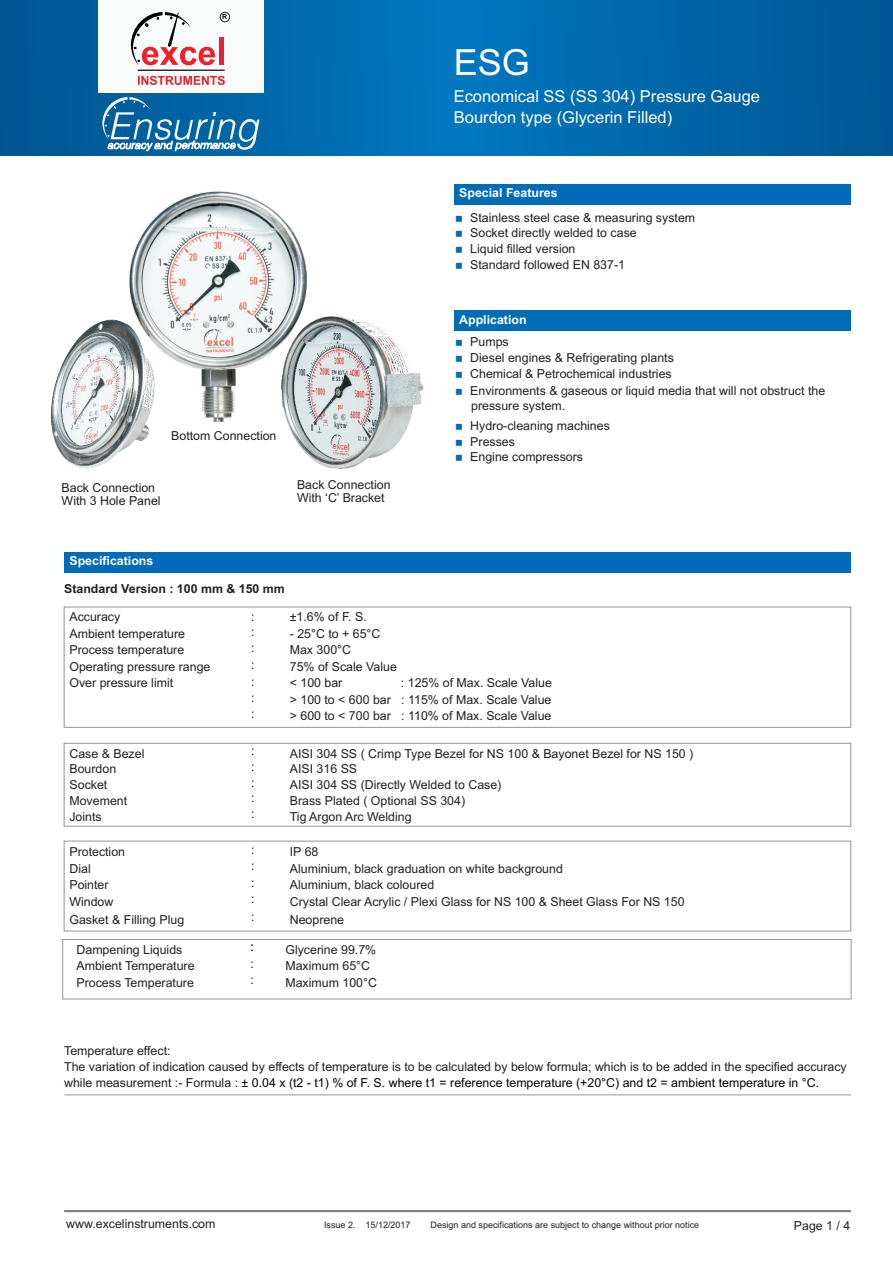
<style>
.page{position:relative;width:893px;height:1263px;background:#fff}
.page>*{position:absolute;margin:0;border:0;box-sizing:border-box;transform-origin:0 0}
.t1{font:36px "Arial";color:#fff}
.t2{font:16.5px/20.5px "Arial";color:#fff}
.t3{font:12.45px "Arial";color:#231f20}
.t4{font:12.3px/16.5px "Arial";color:#231f20}
.t5{font:700 12.3px "Arial";color:#fff}
.t6{font:700 12.3px "Arial";color:#231f20}
.t7{font:9px "Arial";color:#231f20}
.t8{font:700 6.9px "Arial";color:#010303}
.s1{color:#040504}
</style>
<div class="page">
<div style="left:454px;top:184px;width:397px;height:20px;background:#006bb6"></div>
<div style="left:454px;top:310px;width:397px;height:20px;background:#006bb6"></div>
<div style="left:64px;top:552px;width:787px;height:20px;background:#006bb6"></div>
<div style="left:64px;top:607px;width:787px;height:121px;border:1px solid #939598"></div>
<div style="left:64px;top:743px;width:787px;height:83px;border:1px solid #939598"></div>
<div style="left:62px;top:939px;width:789px;height:60px;border:1px solid #939598"></div>
<hr style="left:64px;top:1094px;width:787px;height:1px;background:#939598">
<hr style="left:64px;top:1210px;width:787px;height:2px;background:#808285">
<div style="left:64px;top:841px;width:787px;height:90px;border:1px solid #939598"></div>
<svg style="left:0;top:0;width:893px;height:156px;background:#0066a9"></svg>
<div style="left:99px;top:0;width:165px;height:93px;background:#f9fafa"></div>
<div style="left:219px;top:37px;width:5px;height:28px;background:#eb1f3a"></div>
<svg style="left:131px;top:12px;width:84px;height:54px"></svg>
<hr style="left:138px;top:70px;width:87px;height:1px;background:#040808">
<svg style="left:138px;top:76px;width:87px;height:9px"></svg>
<svg style="left:102px;top:97px;width:157px;height:58px;background:#2f7fb3"></svg>
<img style="left:129px;top:191px;width:177px;height:231px">
<img style="left:282px;top:317px;width:141px;height:151px">
<img style="left:52px;top:320px;width:102px;height:148px">
<div style="left:220px;top:12px;width:10px;height:10px;border:1px solid #231f20;border-radius:50%"></div>
<p class="t8" style="left:222px;top:14px;width:6px">R</p>
<p class="t4" style="left:171px;top:429px;width:107px">Bottom Connection</p>
<p class="t4" style="left:62px;top:480px;width:95px">Back Connection</p>
<p class="t3" style="left:62px;top:495px;width:101px">With 3 Hole Panel</p>
<p class="t5" style="left:69px;top:556px;width:85px">Specifications</p>
<p class="t4" style="left:297px;top:477px;width:95px">Back Connection</p>
<p class="t3" style="left:297px;top:493px;width:89px">With ‘C’ Bracket</p>
<h1 class="t1" style="left:454px;top:48px;width:78px">ESG</h1>
<h2 class="t2" style="left:454px;top:88px;width:308px">Economical SS (SS 304) Pressure Gauge<br>Bourdon type (Glycerin Filled)</h2>
<p class="t5" style="left:459px;top:189px;width:100px">Special Features</p>
<p class="t4" style="left:470px;top:211px;width:226px;line-height:15.8px">Stainless steel case &amp; measuring system<br>Socket directly welded to case<br>Liquid filled version<br>Standard followed EN 837-1</p>
<p class="t5" style="left:459px;top:315px;width:69px">Application</p>
<p class="t4" style="left:470px;top:335px;width:40px">Pumps</p>
<p class="t4" style="left:470px;top:351px;width:205px;line-height:15.8px">Diesel engines &amp; Refrigerating plants<br>Chemical &amp; Petrochemical industries</p>
<p class="t4" style="left:470px;top:384px;width:356px;line-height:15.8px">Environments &amp; gaseous or liquid media that will not obstruct the pressure system.</p>
<p class="t4" style="left:470px;top:419px;width:141px;line-height:15.8px">Hydro-cleaning machines<br>Presses<br>Engine compressors</p>
<p class="t6" style="left:64px;top:584px;width:222px">Standard Version : 100 mm &amp; 150 mm</p>
<p class="t4" style="left:69px;top:610px;width:143px">Accuracy<br>Ambient temperature<br>Process temperature<br>Operating pressure range<br>Over pressure limit</p>
<p class="t4" style="left:290px;top:610px;width:78px">±1.6% of F. S.</p>
<p class="t4" style="left:251px;top:611px;width:5px;line-height:14.2px">: :</p>
<p class="t4" style="left:251px;top:641px;width:5px;text-align:justify">: : : : :</p>
<p class="t4" style="left:290px;top:626px;width:109px">- 25°C to + 65°C<br>Max 300°C<br>75% of Scale Value &lt; 100 bar</p>
<p class="t4" style="left:290px;top:676px;width:264px;text-align:justify;text-indent:111px">: 125% of Max. Scale Value &gt; 100 to &lt; 600 bar : 115% of Max. Scale Value &gt; 600 to &lt; 700 bar : 110% of Max. Scale Value</p>
<p class="t4" style="left:69px;top:746px;width:76px;line-height:15.8px">Case &amp; Bezel<br>Bourdon<br>Socket<br>Movement<br>Joints</p>
<p class="t4" style="left:290px;top:746px;width:405px;line-height:15.8px">AISI 304 SS ( Crimp Type Bezel for NS 100 &amp; Bayonet Bezel for NS 150 )<br>AISI 316 SS<br>AISI 304 SS (Directly Welded to Case)<br>Brass Plated ( Optional SS 304)<br>Tig Argon Arc Welding</p>
<p class="t4" style="left:251px;top:744px;width:5px;line-height:15.8px;text-align:justify">: : : : :</p>
<p class="t4" style="left:69px;top:845px;width:57px">Protection<br>Dial<br>Pointer<br>Window</p>
<p class="t4" style="left:69px;top:912px;width:116px">Gasket &amp; Filling Plug</p>
<p class="t4" style="left:77px;top:942px;width:107px">Dampening Liquids</p>
<p class="t4" style="left:77px;top:959px;width:120px">Ambient Temperature<br>Process Temperature</p>
<p class="t4" style="left:251px;top:842px;width:5px;text-align:justify">: : : :</p>
<p class="t4" style="left:251px;top:910px;width:5px">:</p>
<p class="t4" style="left:250px;top:940px;width:5px;text-align:justify">: : :</p>
<p class="t4" style="left:290px;top:845px;width:396px">IP 68<br>Aluminium, black graduation on white background<br>Aluminium, black coloured<br>Crystal Clear Acrylic / Plexi Glass for NS 100 &amp; Sheet Glass For NS 150</p>
<p class="t4" style="left:290px;top:912px;width:56px">Neoprene</p>
<p class="t4" style="left:285px;top:942px;width:92px">Glycerine 99.7%</p>
<p class="t4" style="left:285px;top:959px;width:93px">Maximum 65°C<br>Maximum 100°C</p>
<p class="t4" style="left:64px;top:1044px;width:784px;line-height:15.8px">Temperature effect:<br>The variation of indication caused by effects of temperature is to be calculated by below formula; which is to be added in the specified accuracy while measurement :- Formula : <span class="s1">± 0.04 x (t2 - t1) % of F. S. where t1 = reference temperature (+20°C) and t2 = ambient temperature in °C.</span></p>
<p class="t4" style="left:66px;top:1216px;width:151px">www.excelinstruments.com</p>
<p class="t7" style="left:324px;top:1221px;width:88px">Issue 2. 15/12/2017</p>
<p class="t7" style="left:431px;top:1221px;width:270px">Design and specifications are subject to change without prior notice</p>
<p class="t4" style="left:794px;top:1218px;width:58px">Page 1 / 4</p>
</div>
